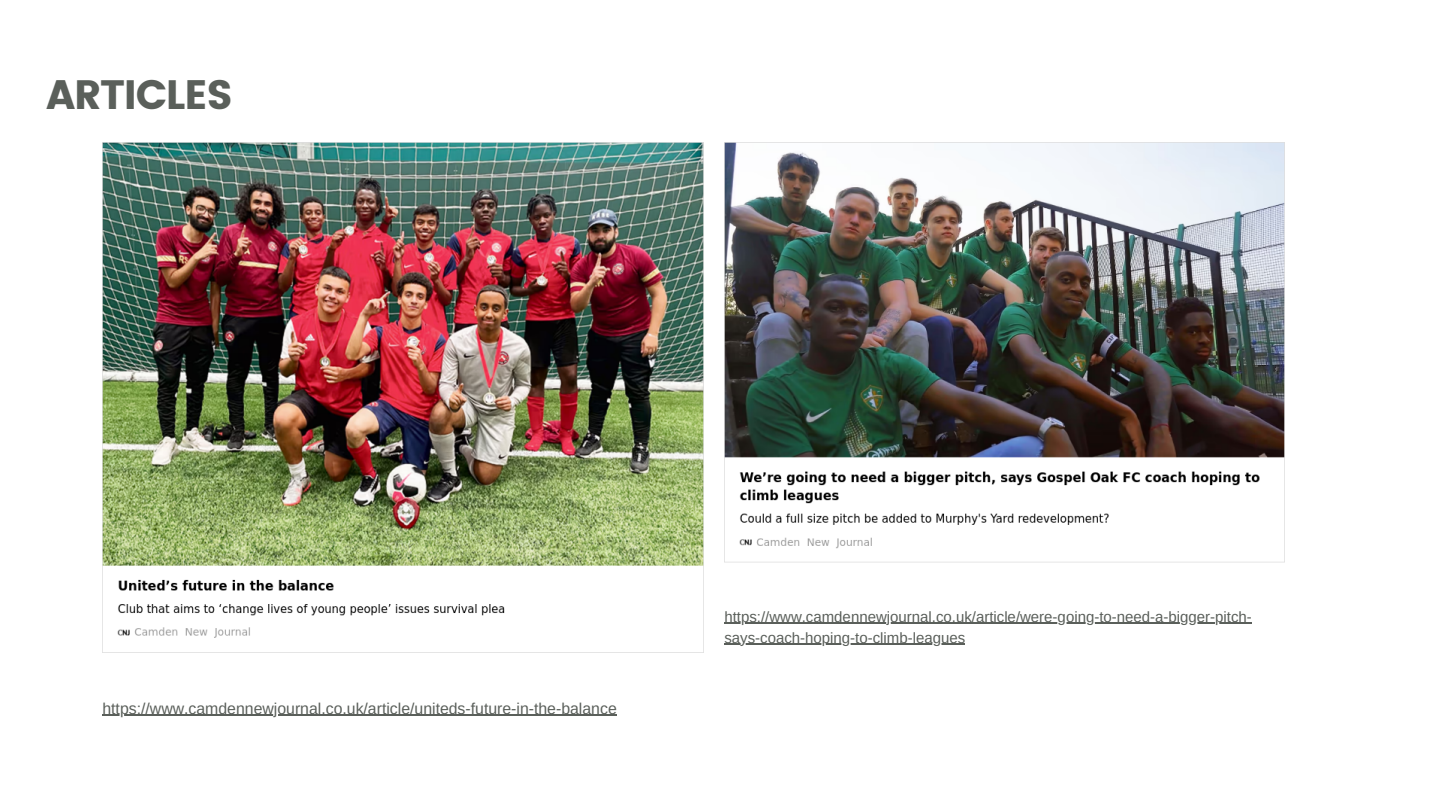
<style>
.page{position:relative;width:1440px;height:810px;background:#fff}
.page>*{position:absolute;margin:0;border:0;box-sizing:border-box;transform-origin:0 0}
.t1{font:41px "Poppins";letter-spacing:-.03em;color:#5a5f5a}
.t2{font:15.8px "Arimo";color:#5a5f5a}
.t3{font:15px/21px "Arimo";color:#5a5f5a}
</style>
<div class="page">
<img style="left:724px;top:142px;width:561px;height:421px">
<img style="left:102px;top:142px;width:601px;height:511px">
<hr style="left:102px;top:714px;width:515px;height:2px;background:#5a5f5a">
<hr style="left:724px;top:622px;width:528px;height:2px;background:#5a5f5a">
<hr style="left:724px;top:643px;width:241px;height:2px;background:#5a5f5a">
<p class="t1" style="left:46px;top:71px;width:189px">ARTICLES</p>
<p class="t2" style="left:102px;top:699px;width:516px">https://www.camdennewjournal.co.uk/article/uniteds-future-in-the-balance</p>
<p class="t3" style="left:724px;top:606px;width:529px">https://www.camdennewjournal.co.uk/article/were-going-to-need-a-bigger-pitch&shy;says-coach-hoping-to-climb-leagues</p>
</div>
